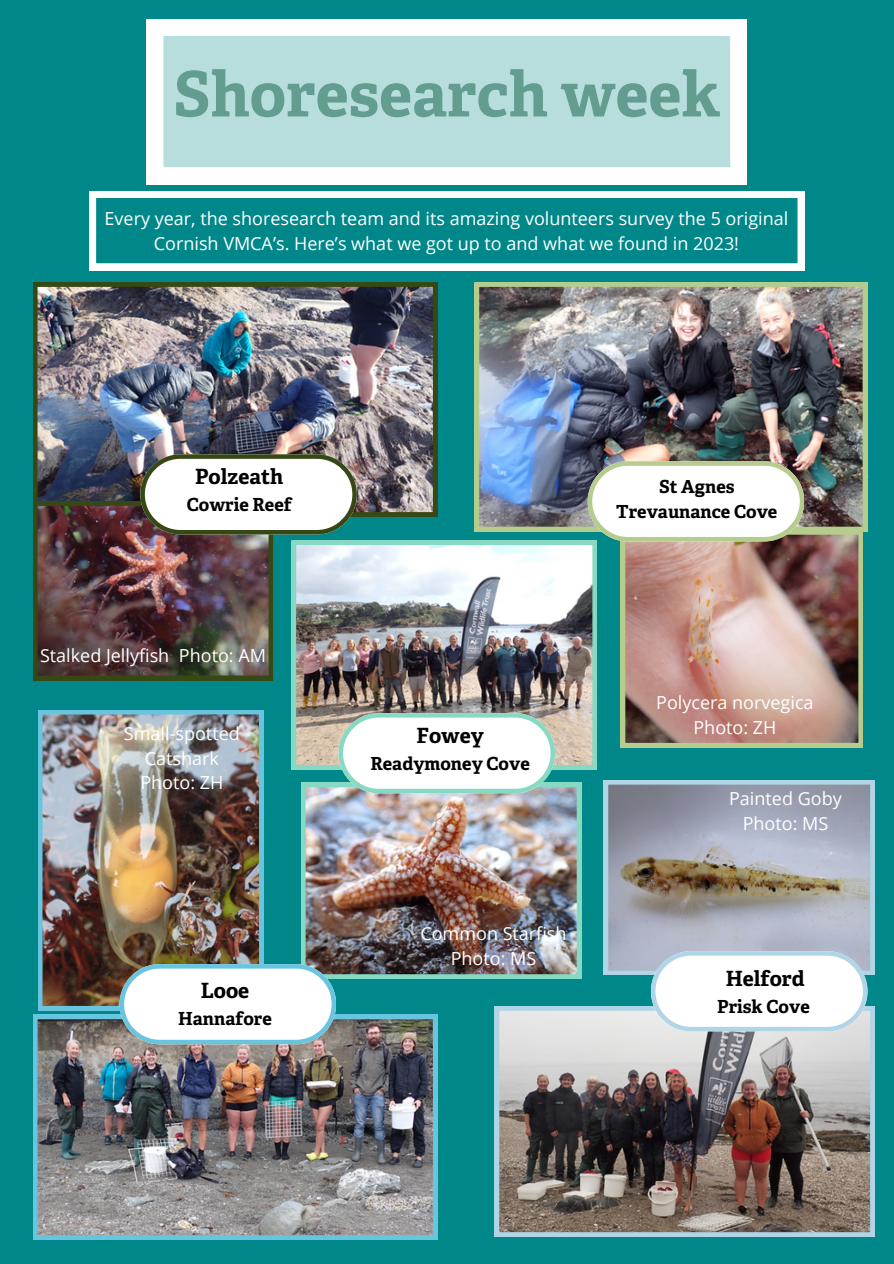
<style>
.page{position:relative;width:894px;height:1264px;background:#fff}
.page>*{position:absolute;margin:0;border:0;box-sizing:border-box;transform-origin:0 0}
.t1{font:700 62.7px "Adelle";color:#639d8f}
.t2{font:700 21px "Adelle";color:#000}
.t3{font:18px/24.8px "Open Sans";color:#fff;text-align:center}
.t4{font:700 18px/24.8px "Adelle";color:#000;text-align:center}
</style>
<div class="page">
<div style="left:0;top:0;width:893px;height:1263px;background:#008789"></div>
<svg style="left:146px;top:19px;width:600px;height:165px;background:#c8e5e5"></svg>
<svg style="left:89px;top:191px;width:715px;height:79px"></svg>
<img style="left:33px;top:1014px;width:404px;height:225px">
<img style="left:38px;top:710px;width:225px;height:300px">
<svg style="left:603px;top:780px;width:271px;height:194px;background:#a0a4ac"></svg>
<img style="left:494px;top:1006px;width:380px;height:230px">
<img style="left:291px;top:540px;width:305px;height:229px">
<img style="left:301px;top:782px;width:280px;height:196px">
<img style="left:33px;top:282px;width:404px;height:234px">
<img style="left:474px;top:282px;width:392px;height:249px">
<img style="left:620px;top:530px;width:242px;height:217px">
<img style="left:33px;top:454px;width:323px;height:226px">
<svg style="left:338px;top:713px;width:216px;height:80px;background:#e8f3f0"></svg>
<svg style="left:587px;top:461px;width:216px;height:80px;background:#e8ece4"></svg>
<svg style="left:650px;top:951px;width:216px;height:80px;background:#eff5f8"></svg>
<svg style="left:120px;top:964px;width:216px;height:80px;background:#e0ecee"></svg>
<h1 class="t1" style="left:173px;top:61px;width:548px">Shoresearch week</h1>
<p class="t3" style="left:104px;top:206px;width:685px">Every year, the shoresearch team and its amazing volunteers survey the 5 original<br>Cornish VMCA’s. Here’s what we got up to and what we found in 2023!</p>
<p class="t2" style="left:195px;top:465px;width:90px">Polzeath</p>
<p class="t4" style="left:187px;top:493px;width:106px">Cowrie Reef</p>
<p class="t3" style="left:40px;top:642px;width:227px">Stalked Jellyfish Photo: AM</p>
<h2 class="t3" style="left:124px;top:720px;width:117px">Small-spotted<br>Catshark</h2>
<p class="t3" style="left:140px;top:770px;width:84px">Photo: ZH</p>
<p class="t2" style="left:201px;top:979px;width:50px">Looe</p>
<p class="t4" style="left:178px;top:1008px;width:95px">Hannafore</p>
<p class="t4" style="left:616px;top:476px;width:162px">St Agnes<br>Trevaunance Cove</p>
<p class="t2" style="left:416px;top:724px;width:69px">Fowey</p>
<p class="t4" style="left:370px;top:752px;width:161px">Readymoney Cove</p>
<h2 class="t3" style="left:420px;top:920px;width:148px">Common Starfish<br>Photo: MS</h2>
<p class="t3" style="left:656px;top:690px;width:159px">Polycera norvegica</p>
<h2 class="t3" style="left:693px;top:714px;width:84px">Photo: ZH</h2>
<p class="t3" style="left:729px;top:785px;width:114px">Painted Goby<br>Photo: MS</p>
<p class="t2" style="left:725px;top:967px;width:80px">Helford</p>
<p class="t4" style="left:716px;top:995px;width:94px">Prisk Cove</p>
</div>
